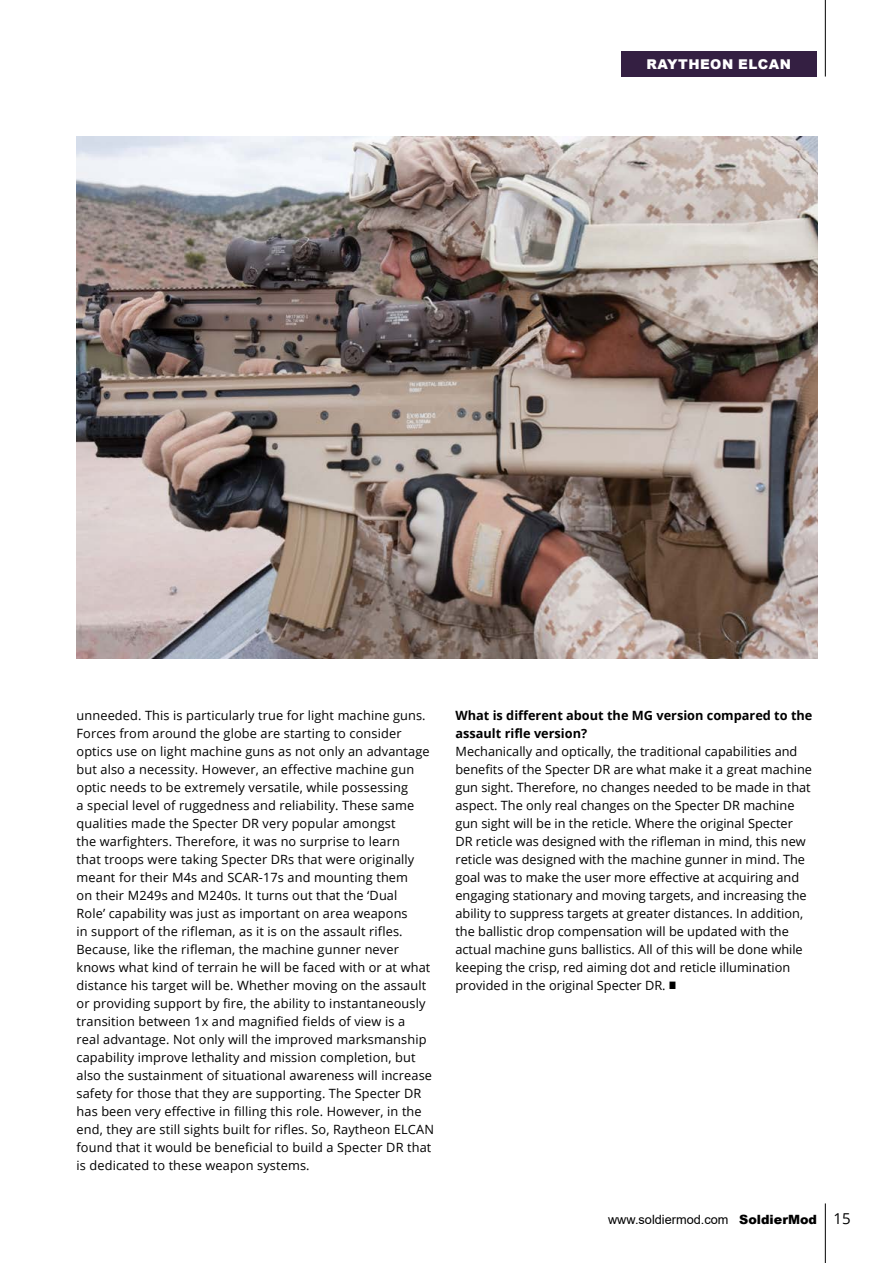
<style>
.page{position:relative;width:893px;height:1263px;background:#fff}
.page>*{position:absolute;margin:0;border:0;box-sizing:border-box;transform-origin:0 0}
.t1{font:15px "Open Sans";color:#000}
.t2{font:900 13.5px "Arial";letter-spacing:.035em;color:#fff}
.t3{font:12.75px/18px "Open Sans";letter-spacing:.01em;color:#000}
.t4{font:700 12.75px/18px "Open Sans";color:#000}
.t5{font:12.75px "Arial";color:#000}
.s1{font-weight:900}
</style>
<div class="page">
<hr style="left:825px;top:0;width:1px;height:77px;background:#000">
<div style="left:621px;top:51px;width:195px;height:26px;background:#341f42"></div>
<hr style="left:825px;top:1203px;width:1px;height:60px;background:#000">
<img style="left:77px;top:136px;width:741px;height:523px">
<p class="t2" style="left:646px;top:54px;width:146px">RAYTHEON ELCAN</p>
<p class="t3" style="left:77px;top:706px;width:359px">unneeded. This is particularly true for light machine guns.<br>Forces from around the globe are starting to consider optics use on light machine guns as not only an advantage but also a necessity. However, an effective machine gun optic needs to be extremely versatile, while possessing<br>a special level of ruggedness and reliability. These same qualities made the Specter DR very popular amongst<br>the warfighters. Therefore, it was no surprise to learn<br>that troops were taking Specter DRs that were originally meant for their M4s and SCAR-17s and mounting them<br>on their M249s and M240s. It turns out that the ‘Dual<br>Role’ capability was just as important on area weapons<br>in support of the rifleman, as it is on the assault rifles.<br>Because, like the rifleman, the machine gunner never knows what kind of terrain he will be faced with or at what distance his target will be. Whether moving on the assault or providing support by fire, the ability to instantaneously transition between 1x and magnified fields of view is a<br>real advantage. Not only will the improved marksmanship capability improve lethality and mission completion, but also the sustainment of situational awareness will increase safety for those that they are supporting. The Specter DR has been very effective in filling this role. However, in the end, they are still sights built for rifles. So, Raytheon ELCAN found that it would be beneficial to build a Specter DR that is dedicated to these weapon systems.</p>
<p class="t4" style="left:455px;top:706px;width:358px">What is different about the MG version compared to the assault rifle version?</p>
<p class="t3" style="left:455px;top:742px;width:358px">Mechanically and optically, the traditional capabilities and benefits of the Specter DR are what make it a great machine gun sight. Therefore, no changes needed to be made in that aspect. The only real changes on the Specter DR machine gun sight will be in the reticle. Where the original Specter DR reticle was designed with the rifleman in mind, this new reticle was designed with the machine gunner in mind. The goal was to make the user more effective at acquiring and engaging stationary and moving targets, and increasing the ability to suppress targets at greater distances. In addition, the ballistic drop compensation will be updated with the actual machine guns ballistics. All of this will be done while keeping the crisp, red aiming dot and reticle illumination provided in the original Specter DR. ■</p>
<p class="t5" style="left:608px;top:1211px;width:210px">www.soldiermod.com <span class="s1">SoldierMod</span></p>
<p class="t1" style="left:833px;top:1208px;width:19px">15</p>
</div>
